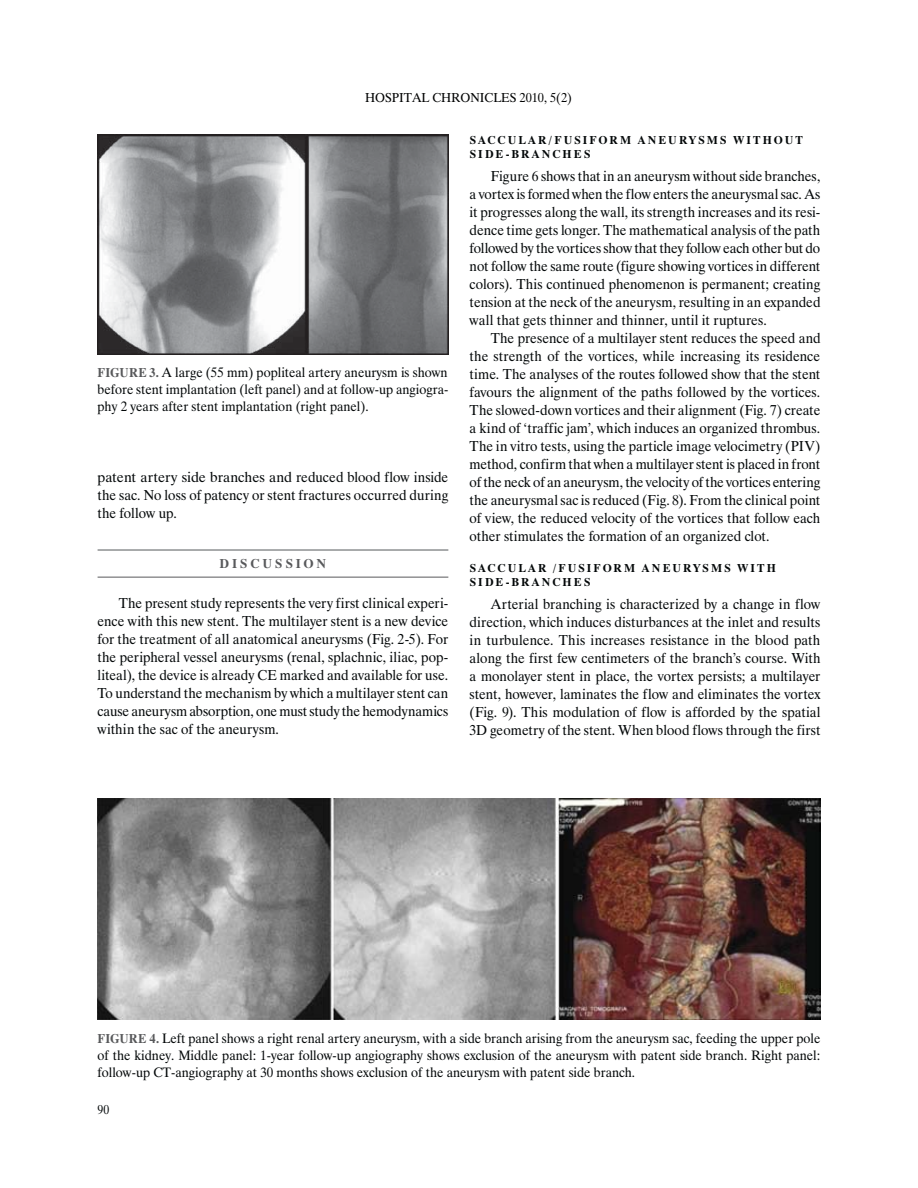
<style>
.page{position:relative;width:918px;height:1188px;background:#fff}
.page>*{position:absolute;margin:0;border:0;box-sizing:border-box;transform-origin:0 0}
.t1{font:15px/18px "UB Times";color:#040809;text-align:justify;scale:.95 1}
.t2{font:15px/18px "UB Times";color:#040809;text-align:justify}
.t3{font:14.25px/17.1px "UB Times";color:#040809;text-align:justify;scale:.95 1}
.t4{font:13.5px "UB Times";color:#010202;scale:.95 1}
.t5{font:13.5px "UB Times Bold";letter-spacing:.205em;color:#58595b}
.t6{font:13.5px "UB Times";color:#040809;scale:.9 1}
.t7{font:12px/14.4px "UB Times Bold";letter-spacing:.17em;color:#040809}
.s1{font-family:"UB Times Bold";font-size:13.5px;color:#58595b}
</style>
<div class="page">
<hr style="left:98px;top:550px;width:350px;height:1px;background:#55585a">
<hr style="left:98px;top:577px;width:350px;height:1px;background:#58595b">
<img style="left:98px;top:798px;width:722px;height:221px">
<img style="left:98px;top:135px;width:350px;height:219px">
<p class="t4" style="left:365px;top:93px;width:219px">HOSPITAL CHRONICLES 2010, 5(2)</p>
<p class="t3" style="left:98px;top:365px;width:371px"><span class="s1">FIGURE 3.</span> A large (55 mm) popliteal artery aneurysm is shown before stent implantation (left panel) and at follow-up angiogra&shy;phy 2 years after stent implantation (right panel).</p>
<p class="t2" style="left:98px;top:470px;width:352px">patent artery side branches and reduced blood flow inside the sac. No loss of patency or stent fractures occurred during the follow up.</p>
<p class="t5" style="left:220px;top:556px;width:108px">DISCUSSION</p>
<p class="t1" style="left:98px;top:595px;width:371px;text-indent:21px">The present study represents the very first clinical experi&shy;ence with this new stent. The multilayer stent is a new device for the treatment of all anatomical aneurysms (Fig. 2-5). For the peripheral vessel aneurysms (renal, splachnic, iliac, pop&shy;liteal), the device is already CE marked and available for use.<br>To understand the mechanism by which a multilayer stent can cause aneurysm absorption, one must study the hemodynamics within the sac of the aneurysm.</p>
<p class="t7" style="left:470px;top:133px;width:335px">SACCULAR/FUSIFORM ANEURYSMS WITHOUT<br>SIDE-BRANCHES</p>
<p class="t1" style="left:470px;top:168px;width:371px;text-indent:21px">Figure 6 shows that in an aneurysm without side branches, a vortex is formed when the flow enters the aneurysmal sac. As it progresses along the wall, its strength increases and its resi&shy;dence time gets longer. The mathematical analysis of the path followed by the vortices show that they follow each other but do not follow the same route (figure showing vortices in different colors). This continued phenomenon is permanent; creating tension at the neck of the aneurysm, resulting in an expanded wall that gets thinner and thinner, until it ruptures.</p>
<p class="t1" style="left:470px;top:330px;width:371px;text-indent:21px">The presence of a multilayer stent reduces the speed and the strength of the vortices, while increasing its residence time. The analyses of the routes followed show that the stent favours the alignment of the paths followed by the vortices.<br>The slowed-down vortices and their alignment (Fig. 7) create a kind of ‘traffic jam’, which induces an organized thrombus.<br>The in vitro tests, using the particle image velocimetry (PIV) method, confirm that when a multilayer stent is placed in front of the neck of an aneurysm, the velocity of the vortices entering the aneurysmal sac is reduced (Fig. 8). From the clinical point of view, the reduced velocity of the vortices that follow each other stimulates the formation of an organized clot.</p>
<p class="t7" style="left:470px;top:561px;width:308px">SACCULAR /FUSIFORM ANEURYSMS WITH<br>SIDE-BRANCHES</p>
<p class="t1" style="left:470px;top:596px;width:371px;text-indent:21px">Arterial branching is characterized by a change in flow direction, which induces disturbances at the inlet and results in turbulence. This increases resistance in the blood path along the first few centimeters of the branch’s course. With a monolayer stent in place, the vortex persists; a multilayer stent, however, laminates the flow and eliminates the vortex (Fig. 9). This modulation of flow is afforded by the spatial 3D geometry of the stent. When blood flows through the first</p>
<p class="t3" style="left:98px;top:1031px;width:762px"><span class="s1">FIGURE 4.</span> Left panel shows a right renal artery aneurysm, with a side branch arising from the aneurysm sac, feeding the upper pole of the kidney. Middle panel: 1-year follow-up angiography shows exclusion of the aneurysm with patent side branch. Right panel: follow-up CT-angiography at 30 months shows exclusion of the aneurysm with patent side branch.</p>
<p class="t6" style="left:98px;top:1105px;width:14px">90</p>
</div>
